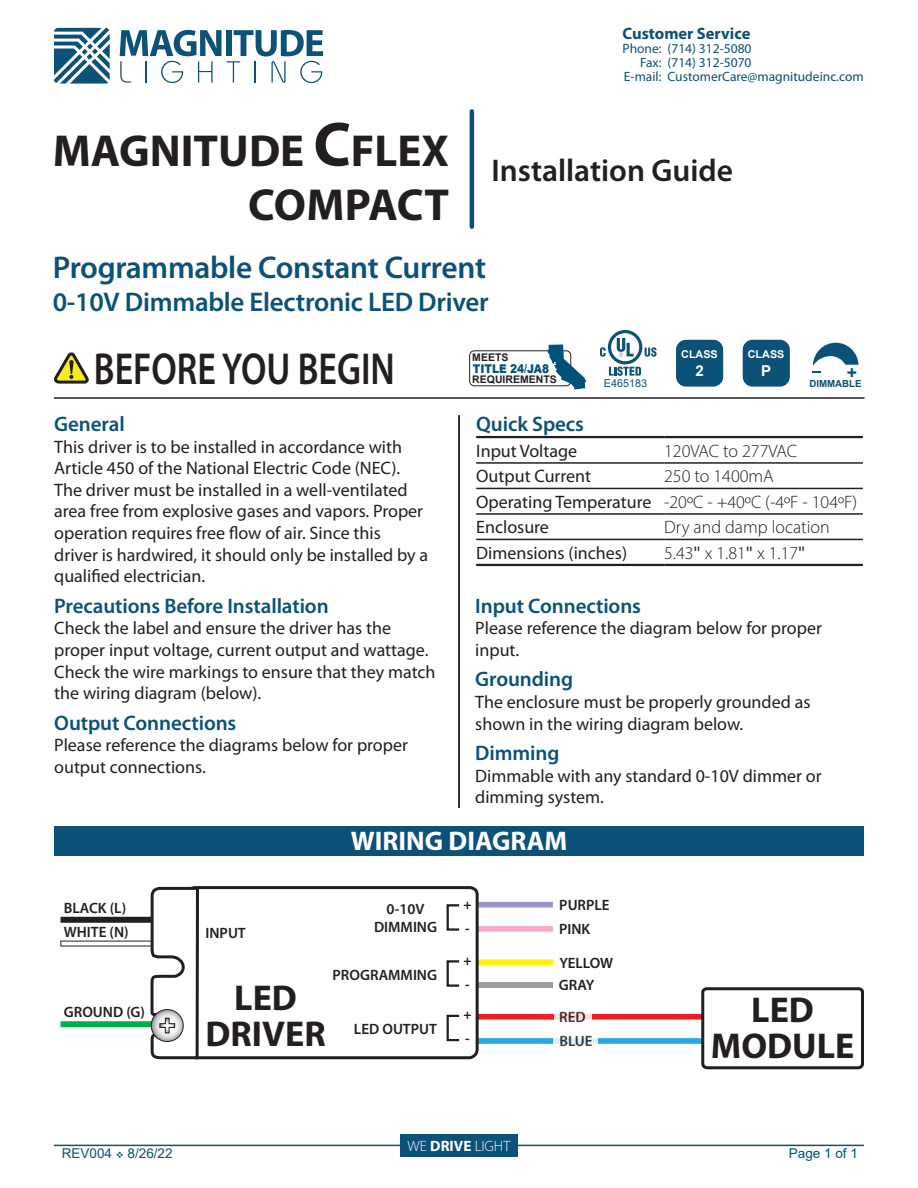
<style>
.page{position:relative;width:918px;height:1188px;background:#fff}
.page>*{position:absolute;margin:0;border:0;box-sizing:border-box;transform-origin:0 0}
.t1{font:700 45px "Myriad Pro";color:#231f20}
.t2{font:600 45px "Myriad Pro";color:#231f20;scale:.8 1}
.t3{font:700 36px "Myriad Pro";color:#231f20}
.t4{font:600 31.5px "Myriad Pro";letter-spacing:-.01em;color:#0c5178}
.t5{font:600 31.5px "Myriad Pro";color:#231f20}
.t6{font:600 27px "Myriad Pro";letter-spacing:-.01em;color:#0c5178}
.t7{font:700 27px "Myriad Pro";color:#fff}
.t8{font:600 21px "Myriad Pro";letter-spacing:-.005em;color:#0c5178}
.t9{font:18px/21.6px "Myriad Pro";color:#231f20}
.t10{font:300 18px "Myriad Pro";color:#231f20}
.t11{font:700 17.85px "Arial";color:#0c5178}
.t12{font:700 16.5px "Myriad Pro";color:#0c5178}
.t13{font:600 15px/24.3px "Myriad Pro";color:#231f20}
.t14{font:300 15px "Myriad Pro";color:#fff}
.t15{font:700 15px "Arial";color:#fff}
.t16{font:700 13.65px "Myriad Pro";color:#231f20}
.t17{font:13.5px "Myriad Pro";color:#0c5178}
.t18{font:13.5px "Arial";color:#0c5178}
.t19{font:13.5px "Arial";color:#005278}
.t20{font:900 12.15px "Arial";color:#005278;scale:.87 1}
.t21{font:700 10.8px "Arial";color:#fff}
.t22{font:10.8px "Arial";color:#0c5178}
.t23{font:700 10.5px "Arial";color:#231f20}
.t24{font:700 9.75px "Arial";color:#0c5178}
.s1{font-size:63px}
.s2{font-family:"Calibri";font-weight:400}
.s3{font-weight:700}
</style>
<div class="page">
<hr style="left:54px;top:1145px;width:810px;height:1px;background:#0c5178">
<div style="left:400px;top:1134px;width:118px;height:23px;background:#0c5178"></div>
<svg style="left:54px;top:28px;width:56px;height:56px"></svg>
<div style="left:226px;top:30px;width:5px;height:26px;background:#0c5178"></div>
<svg style="left:120px;top:30px;width:101px;height:53px"></svg>
<svg style="left:227px;top:30px;width:96px;height:53px"></svg>
<hr style="left:470px;top:111px;width:4px;height:116px;background:#0c5178">
<svg style="left:54px;top:352px;width:35px;height:32px"></svg>
<hr style="left:458px;top:415px;width:2px;height:393px;background:#231f20">
<div style="left:676px;top:340px;width:47px;height:47px;background:#0c5178;border-radius:10px"></div>
<hr style="left:54px;top:397px;width:811px;height:2px;background:#231f20">
<svg style="left:813px;top:343px;width:46px;height:22px"></svg>
<svg style="left:812px;top:371px;width:9px;height:2px"></svg>
<div style="left:469px;top:350px;width:102px;height:36px;border:1px solid #231f20;border-radius:5px"></div>
<svg style="left:548px;top:345px;width:39px;height:45px"></svg>
<svg style="left:600px;top:330px;width:57px;height:46px"></svg>
<div style="left:743px;top:340px;width:47px;height:47px;background:#0c5178;border-radius:10px"></div>
<div style="left:54px;top:826px;width:810px;height:30px;background:#0c5178"></div>
<div style="left:61px;top:1021px;width:126px;height:6px;background:#00ae4c"></div>
<div style="left:61px;top:917px;width:126px;height:6px;background:#231f20"></div>
<svg style="left:61px;top:941px;width:87px;height:5px"></svg>
<div style="left:473px;top:982px;width:80px;height:5px;background:#9d9fa2"></div>
<div style="left:449px;top:902px;width:104px;height:6px;background:#9c95c9"></div>
<div style="left:449px;top:926px;width:104px;height:6px;background:#f6accd"></div>
<div style="left:449px;top:959px;width:104px;height:6px;background:#fef200"></div>
<div style="left:449px;top:1014px;width:104px;height:6px;background:#e81f27"></div>
<div style="left:449px;top:1038px;width:104px;height:6px;background:#27aae2"></div>
<svg style="left:200px;top:886px;width:282px;height:174px"></svg>
<div style="left:447px;top:960px;width:13px;height:27px;border:2px solid #231f20"></div>
<div style="left:447px;top:1015px;width:13px;height:26px;border:2px solid #231f20"></div>
<div style="left:447px;top:904px;width:13px;height:27px;border:2px solid #231f20"></div>
<div style="left:551px;top:1014px;width:152px;height:6px;background:#e81f27"></div>
<div style="left:551px;top:1038px;width:152px;height:6px;background:#27aae2"></div>
<svg style="left:700px;top:987px;width:164px;height:83px"></svg>
<svg style="left:554px;top:1014px;width:37px;height:6px"></svg>
<svg style="left:554px;top:1038px;width:44px;height:6px"></svg>
<svg style="left:148px;top:886px;width:52px;height:174px"></svg>
<hr style="left:476px;top:436px;width:188px;height:2px;background:#231f20">
<hr style="left:664px;top:436px;width:199px;height:2px;background:#231f20">
<hr style="left:476px;top:462px;width:188px;height:2px;background:#231f20">
<hr style="left:664px;top:462px;width:199px;height:2px;background:#231f20">
<hr style="left:476px;top:488px;width:188px;height:1px;background:#231f20">
<hr style="left:664px;top:488px;width:199px;height:1px;background:#231f20">
<hr style="left:476px;top:513px;width:188px;height:2px;background:#231f20">
<hr style="left:664px;top:513px;width:199px;height:2px;background:#231f20">
<hr style="left:476px;top:539px;width:188px;height:1px;background:#231f20">
<hr style="left:664px;top:539px;width:199px;height:1px;background:#231f20">
<hr style="left:476px;top:564px;width:188px;height:2px;background:#231f20">
<hr style="left:664px;top:564px;width:199px;height:2px;background:#231f20">
<h1 class="t1" style="left:53px;top:121px;width:398px">MAGNITUDE <span class="s1">C</span>FLEX</h1>
<p class="t12" style="left:623px;top:23px;width:129px">Customer Service</p>
<p class="t17" style="left:623px;top:40px;width:130px">Phone: (714) 312-5080</p>
<p class="t17" style="left:640px;top:54px;width:113px">Fax: (714) 312-5070</p>
<p class="t17" style="left:624px;top:68px;width:241px">E-mail: CustomerCare@magnitudeinc.com</p>
<h3 class="t5" style="left:491px;top:150px;width:243px">Installation Guide</h3>
<h1 class="t1" style="left:248px;top:175px;width:203px">COMPACT</h1>
<h3 class="t4" style="left:53px;top:247px;width:435px">Programmable Constant Current</h3>
<h3 class="t6" style="left:53px;top:284px;width:438px">0-10V Dimmable Electronic LED Driver</h3>
<p class="t2" style="left:94px;top:340px;width:378px">BEFORE YOU BEGIN</p>
<p class="t8" style="left:54px;top:411px;width:72px">General</p>
<p class="t9" style="left:54px;top:435px;width:376px">This driver is to be installed in accordance with Article 450 of the National Electric Code (NEC).<br>The driver must be installed in a well-ventilated area free from explosive gases and vapors. Proper operation requires free flow of air. Since this driver is hardwired, it should only be installed by a qualified electrician.</p>
<p class="t8" style="left:54px;top:592px;width:276px">Precautions Before Installation</p>
<p class="t9" style="left:54px;top:617px;width:383px">Check the label and ensure the driver has the proper input voltage, current output and wattage.<br>Check the wire markings to ensure that they match the wiring diagram (below).</p>
<p class="t8" style="left:54px;top:709px;width:184px">Output Connections</p>
<p class="t9" style="left:54px;top:734px;width:355px">Please reference the diagrams below for proper output connections.</p>
<p class="t23" style="left:472px;top:350px;width:38px">MEETS</p>
<p class="t20" style="left:473px;top:360px;width:89px">TITLE 24/JA8</p>
<p class="t23" style="left:472px;top:372px;width:86px">REQUIREMENTS</p>
<p class="t22" style="left:604px;top:375px;width:45px">E465183</p>
<p class="t21" style="left:681px;top:347px;width:38px">CLASS</p>
<p class="t15" style="left:695px;top:360px;width:10px">2</p>
<p class="t21" style="left:748px;top:347px;width:38px">CLASS</p>
<p class="t15" style="left:761px;top:360px;width:12px">P</p>
<p class="t11" style="left:847px;top:360px;width:12px">+</p>
<p class="t24" style="left:809px;top:376px;width:54px">DIMMABLE</p>
<p class="t8" style="left:476px;top:411px;width:109px">Quick Specs</p>
<p class="t9" style="left:476px;top:440px;width:103px">Input Voltage</p>
<p class="t10" style="left:664px;top:440px;width:135px">120VAC to 277VAC</p>
<p class="t9" style="left:476px;top:465px;width:116px">Output Current</p>
<p class="t10" style="left:664px;top:466px;width:111px">250 to 1400mA</p>
<p class="t9" style="left:476px;top:491px;width:177px">Operating Temperature</p>
<p class="t10" style="left:664px;top:491px;width:195px">-20oC - +40oC (-4oF - 104oF)</p>
<p class="t9" style="left:476px;top:516px;width:74px">Enclosure</p>
<p class="t10" style="left:664px;top:517px;width:167px">Dry and damp location</p>
<p class="t9" style="left:476px;top:542px;width:153px">Dimensions (inches)</p>
<p class="t10" style="left:664px;top:542px;width:143px">5.43<span class="s2">"</span> x 1.81<span class="s2">"</span> x 1.17<span class="s2">"</span></p>
<p class="t8" style="left:475px;top:592px;width:167px">Input Connections</p>
<p class="t9" style="left:475px;top:617px;width:348px">Please reference the diagram below for proper input.</p>
<p class="t8" style="left:475px;top:666px;width:99px">Grounding</p>
<p class="t9" style="left:475px;top:691px;width:337px">The enclosure must be properly grounded as shown in the wiring diagram below.</p>
<p class="t8" style="left:475px;top:740px;width:86px">Dimming</p>
<p class="t9" style="left:475px;top:765px;width:348px">Dimmable with any standard 0-10V dimmer or dimming system.</p>
<p class="t7" style="left:351px;top:823px;width:218px">WIRING DIAGRAM</p>
<p class="t13" style="left:64px;top:896px;width:64px">BLACK (L)</p>
<p class="t13" style="left:64px;top:920px;width:66px">WHITE (N)</p>
<p class="t13" style="left:206px;top:920px;width:42px">INPUT</p>
<p class="t13" style="left:387px;top:896px;width:39px">0-10V</p>
<p class="t13" style="left:374px;top:914px;width:65px">DIMMING</p>
<p class="t13" style="left:64px;top:1000px;width:83px">GROUND (G)</p>
<p class="t3" style="left:234px;top:974px;width:64px">LED</p>
<p class="t3" style="left:206px;top:1010px;width:122px">DRIVER</p>
<p class="t13" style="left:333px;top:962px;width:106px">PROGRAMMING</p>
<p class="t13" style="left:354px;top:1016px;width:85px">LED OUTPUT</p>
<p class="t16" style="left:463px;top:895px;width:10px">+</p>
<p class="t16" style="left:465px;top:919px;width:6px">-</p>
<p class="t16" style="left:463px;top:951px;width:10px">+</p>
<p class="t16" style="left:465px;top:975px;width:6px">-</p>
<p class="t16" style="left:463px;top:1006px;width:10px">+</p>
<p class="t16" style="left:465px;top:1030px;width:6px">-</p>
<p class="t13" style="left:559px;top:893px;width:52px">PURPLE</p>
<p class="t13" style="left:559px;top:917px;width:33px">PINK</p>
<p class="t13" style="left:559px;top:950px;width:55px">YELLOW</p>
<p class="t13" style="left:559px;top:973px;width:37px">GRAY</p>
<p class="t13" style="left:559px;top:1004px;width:35px">RED<br>BLUE</p>
<p class="t3" style="left:751px;top:987px;width:64px">LED</p>
<p class="t3" style="left:711px;top:1023px;width:145px">MODULE</p>
<p class="t14" style="left:408px;top:1137px;width:104px">WE <span class="s3">DRIVE</span> LIGHT</p>
<p class="t18" style="left:62px;top:1144px;width:112px">REV004 ❖ 8/26/22</p>
<p class="t19" style="left:789px;top:1144px;width:71px">Page 1 of 1</p>
</div>
